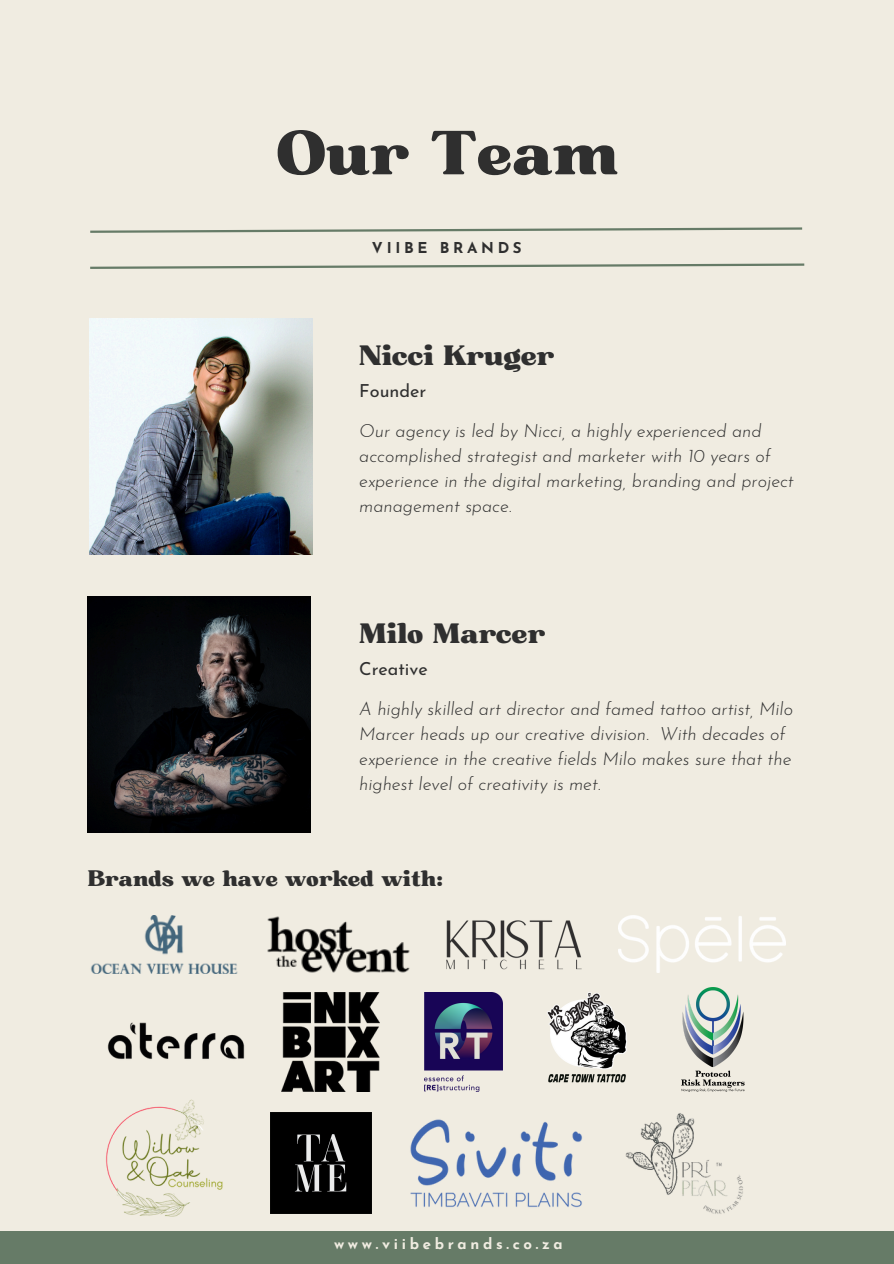
<style>
.page{position:relative;width:894px;height:1264px;background:#fff}
.page>*{position:absolute;margin:0;border:0;box-sizing:border-box;transform-origin:0 0}
.t1{font:60px "Bugaki";color:#2f2f2f}
.t2{font:27px "Bugaki";color:#2f2f2f}
.t3{font:21px "Bugaki";color:#2f2f2f}
.t4{font:italic 300 18px/24.8px "Josefin Sans";color:#2f2f2f}
.t5{font:18px "Josefin Sans";color:#2f2f2f}
.t6{font:700 15px "Josefin Sans";letter-spacing:.245em;color:#f0ece1}
.t7{font:700 15px "Josefin Sans";letter-spacing:.245em;color:#2f2f2f}
</style>
<div class="page">
<div style="left:0;top:0;width:893px;height:1263px;background:#f0ece1"></div>
<svg style="left:90px;top:227px;width:713px;height:6px"></svg>
<svg style="left:90px;top:263px;width:715px;height:6px"></svg>
<img style="left:89px;top:318px;width:223px;height:237px">
<img style="left:88px;top:596px;width:222px;height:236px">
<div style="left:0;top:1230px;width:893px;height:33px;background:#667b67"></div>
<img style="left:618px;top:915px;width:167px;height:57px">
<img style="left:281px;top:992px;width:98px;height:99px">
<img style="left:547px;top:992px;width:80px;height:91px">
<img style="left:424px;top:992px;width:78px;height:99px">
<img style="left:107px;top:1022px;width:138px;height:37px">
<img style="left:90px;top:915px;width:148px;height:58px">
<img style="left:267px;top:916px;width:143px;height:57px">
<img style="left:446px;top:920px;width:136px;height:50px">
<img style="left:681px;top:987px;width:63px;height:104px">
<img style="left:106px;top:1099px;width:117px;height:118px">
<img style="left:270px;top:1112px;width:101px;height:101px">
<img style="left:410px;top:1119px;width:172px;height:89px">
<img style="left:625px;top:1113px;width:118px;height:101px">
<p class="t1" style="left:275px;top:116px;width:344px">Our Team</p>
<p class="t7" style="left:372px;top:241px;width:151px">VIIBE BRANDS</p>
<p class="t2" style="left:359px;top:338px;width:196px">Nicci Kruger</p>
<p class="t5" style="left:359px;top:383px;width:69px">Founder</p>
<p class="t4" style="left:359px;top:420px;width:436px">Our agency is led by Nicci, a highly experienced and accomplished strategist and marketer with 10 years of experience in the digital marketing, branding and project management space.</p>
<p class="t2" style="left:359px;top:616px;width:187px">Milo Marcer</p>
<p class="t5" style="left:359px;top:661px;width:70px">Creative</p>
<p class="t4" style="left:359px;top:698px;width:435px">A highly skilled art director and famed tattoo artist, Milo Marcer heads up our creative division. With decades of experience in the creative fields Milo makes sure that the highest level of creativity is met.</p>
<p class="t3" style="left:88px;top:865px;width:357px">Brands we have worked with:</p>
<p class="t6" style="left:334px;top:1237px;width:230px">www.viibebrands.co.za</p>
</div>
